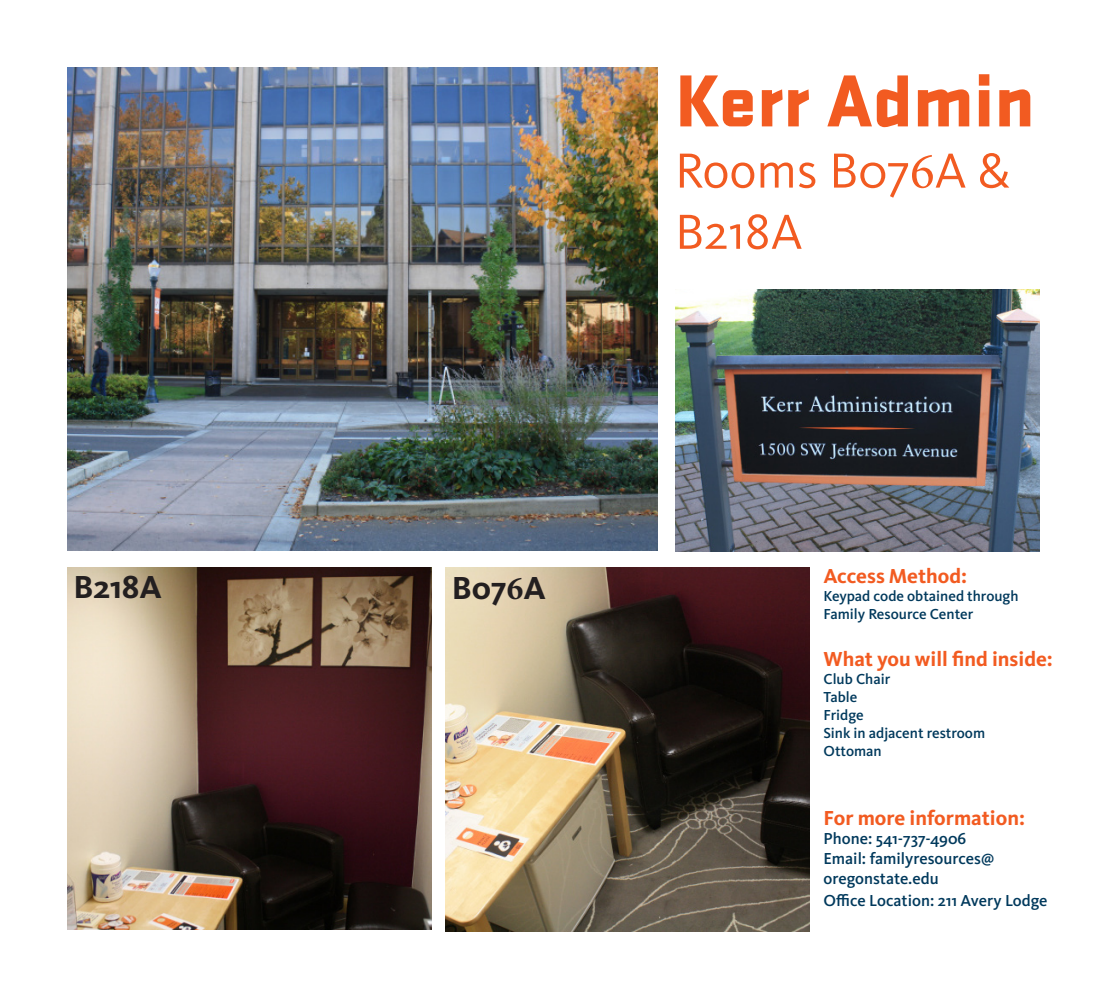
<style>
.page{position:relative;width:1107px;height:999px;background:#fff}
.page>*{position:absolute;margin:0;border:0;box-sizing:border-box;transform-origin:0 0}
.t1{font:900 76.5px "Stratum 2";color:#f25b21}
.t2{font:51px/61.2px "Kievit Pro";color:#f25b21}
.t3{font:700 33px "Kievit Pro";color:#231f20}
.t4{font:700 21px "Kievit Pro";color:#f25b21}
.t5{font:500 16.5px/19.8px "Kievit Pro";color:#00395c}
.t6{font:500 15px/18px "Kievit Pro";color:#00395c}
.s1{font-family:"Minion Pro"}
</style>
<div class="page">
<img style="left:68px;top:568px;width:363px;height:362px">
<img style="left:68px;top:68px;width:589px;height:482px">
<img style="left:675px;top:290px;width:365px;height:261px">
<img style="left:446px;top:568px;width:363px;height:363px">
<p class="t3" style="left:74px;top:567px;width:90px">B218A</p>
<p class="t3" style="left:452px;top:568px;width:95px">B07<span class="s1">6</span>A</p>
<p class="t1" style="left:675px;top:45px;width:361px">Kerr Admin</p>
<p class="t2" style="left:675px;top:140px;width:336px">Rooms B07<span class="s1">6</span>A &amp;<br>B218A</p>
<p class="t4" style="left:824px;top:564px;width:145px">Access Method:</p>
<p class="t6" style="left:824px;top:587px;width:197px">Keypad code obtained through<br>Family Resource Center</p>
<p class="t4" style="left:824px;top:647px;width:231px">What you will find inside:</p>
<p class="t6" style="left:824px;top:670px;width:68px">Club Chair</p>
<p class="t6" style="left:824px;top:688px;width:35px">Table</p>
<p class="t6" style="left:824px;top:706px;width:42px">Fridge</p>
<p class="t6" style="left:824px;top:724px;width:163px">Sink in adjacent restroom</p>
<p class="t6" style="left:824px;top:742px;width:60px">Ottoman</p>
<p class="t4" style="left:824px;top:805px;width:203px">For more information:</p>
<p class="t5" style="left:824px;top:829px;width:144px">Phone: 541-737-4906</p>
<p class="t5" style="left:824px;top:849px;width:172px">Email: familyresources@ oregonstate.edu</p>
<p class="t5" style="left:824px;top:890px;width:226px">Office Location: 211 Avery Lodge</p>
</div>
